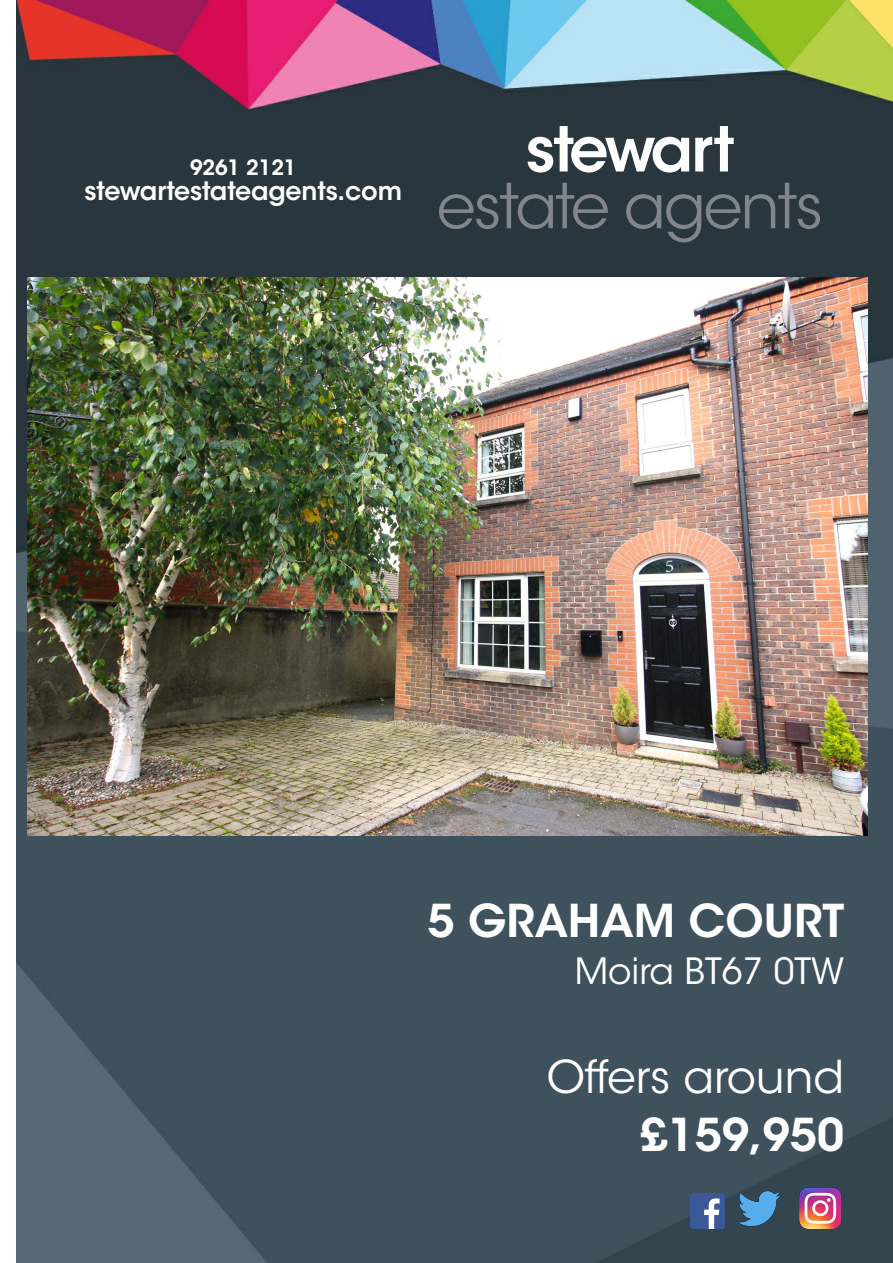
<style>
.page{position:relative;width:893px;height:1263px;background:#fff}
.page>*{position:absolute;margin:0;border:0;box-sizing:border-box;transform-origin:0 0}
.t1{font:61.35px "ITC Avant Garde Std";letter-spacing:-.03em;color:#82858c}
.t2{font:600 61.35px "ITC Avant Garde Std";letter-spacing:-.045em;color:#fefefe}
.t3{font:600 45px "ITC Avant Garde Std";color:#fff}
.t4{font:45px "ITC Avant Garde Std";color:#fff}
.t5{font:36px "ITC Avant Garde Std";color:#fff}
.t6{font:600 25.2px "ITC Avant Garde Std";letter-spacing:-.005em;color:#fefefe}
.t7{font:600 21px "ITC Avant Garde Std";letter-spacing:-.005em;color:#fefefe}
</style>
<div class="page">
<img style="left:16px;top:1px;width:877px;height:1262px">
<img style="left:27px;top:277px;width:840px;height:558px">
<img style="left:798px;top:1185px;width:46px;height:47px">
<img style="left:728px;top:1177px;width:62px;height:63px">
<img style="left:690px;top:1193px;width:35px;height:35px">
<p class="t7" style="left:190px;top:159px;width:108px">9261 2121</p>
<p class="t6" style="left:85px;top:182px;width:319px">stewartestateagents.com</p>
<h1 class="t2" style="left:526px;top:126px;width:210px">stewart</h1>
<h1 class="t1" style="left:437px;top:183px;width:387px">estate agents</h1>
<h2 class="t3" style="left:427px;top:904px;width:418px">5 GRAHAM COURT</h2>
<h3 class="t5" style="left:575px;top:958px;width:271px">Moira BT67 0TW</h3>
<h2 class="t4" style="left:547px;top:1060px;width:299px">Offers around</h2>
<h2 class="t3" style="left:641px;top:1117px;width:205px">£159,950</h2>
</div>
